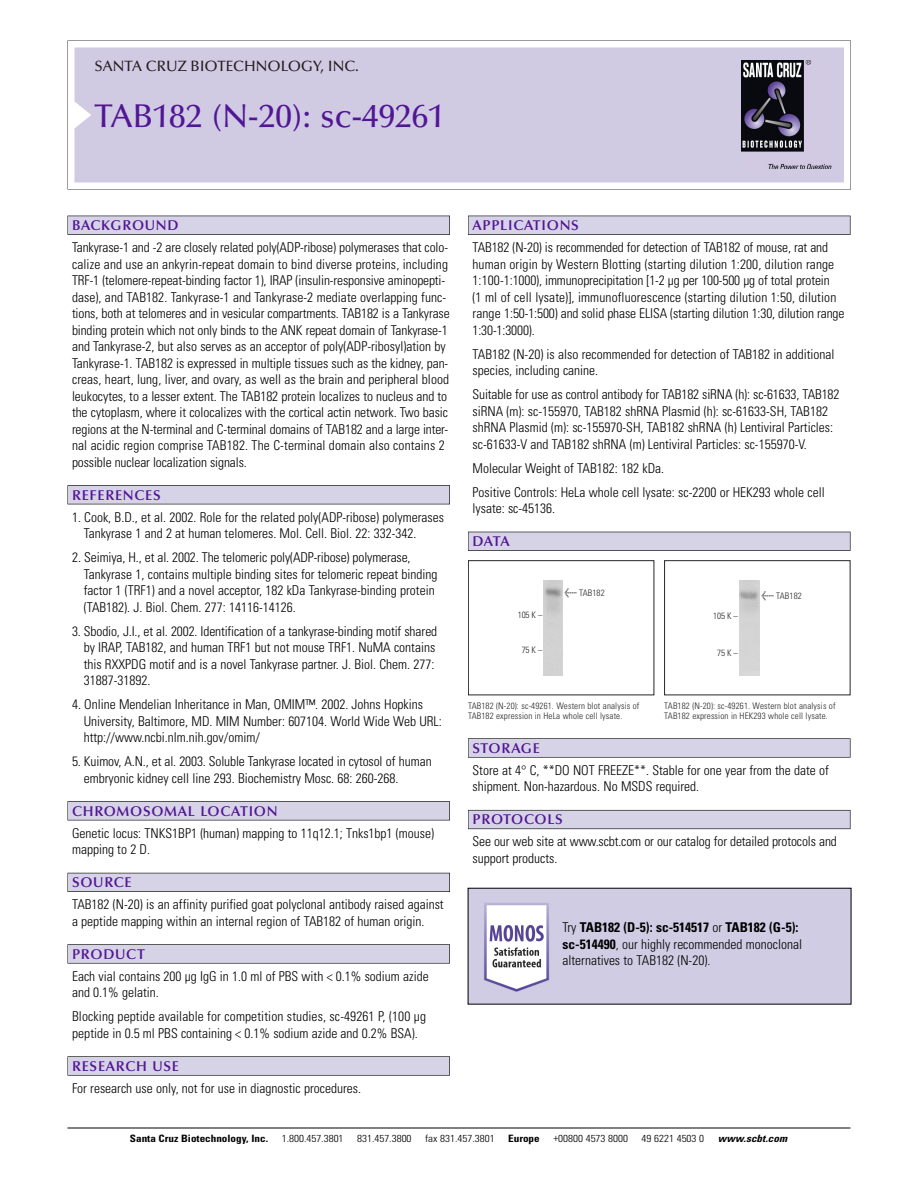
<style>
.page{position:relative;width:918px;height:1188px;background:#fff}
.page>*{position:absolute;margin:0;border:0;box-sizing:border-box;transform-origin:0 0}
.t1{font:500 33px "Optima";color:#511695}
.t2{font:500 15px "Optima";color:#231f20}
.t3{font:600 14.25px "Optima";letter-spacing:.05em;color:#511695}
.t4{font:300 condensed 13.5px/16.5px "Univers";color:#000}
.t5{font:300 condensed 10.2px "Univers";color:#000;scale:1.1 1}
.t6{font:700 condensed 10.2px "Univers";color:#000;scale:1.1 1}
.t7{font:italic 700 condensed 10.2px "Univers";letter-spacing:.005em;color:#000;scale:1.1 1}
.t8{font:9px/10.5px "Univers Condensed Light+NIUERV";letter-spacing:.015em;color:#272627}
.t9{font:9px/10.5px "Univers Condensed Light+KTMANK";letter-spacing:.015em;color:#272627}
.s1{font-family:"Meta Plus Book Roman+TISHNO";font-size:10.5px}
.s2{font-family:"Meta Plus Book Roman+OKFWLA";font-size:10.5px}
.s3{font-weight:700}
</style>
<div class="page">
<svg style="left:68px;top:40px;width:783px;height:149px"></svg>
<div style="left:74px;top:47px;width:770px;height:135px;background:#d1cae3"></div>
<img style="left:741px;top:60px;width:90px;height:108px">
<div style="left:68px;top:216px;width:382px;height:19px;background:#525155"></div>
<div style="left:68px;top:216px;width:381px;height:18px;background:#d7d3e7"></div>
<div style="left:68px;top:485px;width:382px;height:19px;background:#525155"></div>
<div style="left:68px;top:486px;width:381px;height:18px;background:#d7d3e7"></div>
<div style="left:68px;top:801px;width:382px;height:19px;background:#545357"></div>
<div style="left:68px;top:802px;width:381px;height:18px;background:#d7d3e7"></div>
<div style="left:68px;top:873px;width:382px;height:19px;background:#54535a"></div>
<div style="left:68px;top:873px;width:381px;height:18px;background:#d7d3e7"></div>
<svg style="left:68px;top:944px;width:382px;height:20px"></svg>
<div style="left:68px;top:945px;width:381px;height:18px;background:#d7d3e7"></div>
<div style="left:68px;top:1056px;width:382px;height:20px;background:#626263"></div>
<div style="left:68px;top:1057px;width:381px;height:18px;background:#d7d3e7"></div>
<div style="left:468px;top:216px;width:382px;height:19px;background:#525155"></div>
<div style="left:468px;top:216px;width:382px;height:18px;background:#d7d3e7"></div>
<div style="left:468px;top:532px;width:382px;height:19px;background:#515055"></div>
<div style="left:468px;top:532px;width:382px;height:18px;background:#d7d3e7"></div>
<div style="left:468px;top:738px;width:382px;height:20px;background:#666667"></div>
<div style="left:468px;top:739px;width:382px;height:18px;background:#d7d3e7"></div>
<div style="left:468px;top:810px;width:382px;height:19px;background:#66646d"></div>
<div style="left:468px;top:811px;width:382px;height:18px;background:#d7d3e7"></div>
<hr style="left:68px;top:1128px;width:782px;height:1px;background:#000">
<div style="left:468px;top:560px;width:186px;height:135px;border:1px solid #272627"></div>
<img style="left:544px;top:580px;width:18px;height:95px">
<div style="left:664px;top:560px;width:186px;height:135px;border:1px solid #272627"></div>
<img style="left:739px;top:580px;width:20px;height:95px">
<img style="left:470px;top:890px;width:379px;height:113px">
<p class="t2" style="left:94px;top:61px;width:266px">SANTA CRUZ BIOTECHNOLOGY, INC.</p>
<h1 class="t1" style="left:94px;top:103px;width:352px">TAB182 (N-20): sc-49261</h1>
<p class="t3" style="left:72px;top:219px;width:108px">BACKGROUND</p>
<p class="t4" style="left:72px;top:240px;width:379px">Tankyrase-1 and -2 are closely related poly(ADP-ribose) polymerases that colo&shy;calize and use an ankyrin-repeat domain to bind diverse proteins, including TRF-1 (telomere-repeat-binding factor 1), IRAP (insulin-responsive aminopepti&shy;dase), and TAB182. Tankyrase-1 and Tankyrase-2 mediate overlapping func&shy;tions, both at telomeres and in vesicular compartments. TAB182 is a Tankyrase binding protein which not only binds to the ANK repeat domain of Tankyrase-1 and Tankyrase-2, but also serves as an acceptor of poly(ADP-ribosyl)ation by Tankyrase-1. TAB182 is expressed in multiple tissues such as the kidney, pan&shy;creas, heart, lung, liver, and ovary, as well as the brain and peripheral blood leukocytes, to a lesser extent. The TAB182 protein localizes to nucleus and to the cytoplasm, where it colocalizes with the cortical actin network. Two basic regions at the N-terminal and C-terminal domains of TAB182 and a large inter&shy;nal acidic region comprise TAB182. The C-terminal domain also contains 2 possible nuclear localization signals.</p>
<p class="t3" style="left:72px;top:489px;width:90px">REFERENCES</p>
<p class="t4" style="left:84px;top:510px;width:362px;text-indent:-12px">1. Cook, B.D., et al. 2002. Role for the related poly(ADP-ribose) polymerases<br>Tankyrase 1 and 2 at human telomeres. Mol. Cell. Biol. 22: 332-342.</p>
<p class="t4" style="left:84px;top:550px;width:355px;text-indent:-12px">2. Seimiya, H., et al. 2002. The telomeric poly(ADP-ribose) polymerase, Tankyrase 1, contains multiple binding sites for telomeric repeat binding factor 1 (TRF1) and a novel acceptor, 182 kDa Tankyrase-binding protein (TAB182). J. Biol. Chem. 277: 14116-14126.</p>
<p class="t4" style="left:84px;top:624px;width:355px;text-indent:-12px">3. Sbodio, J.I., et al. 2002. Identification of a tankyrase-binding motif shared by IRAP, TAB182, and human TRF1 but not mouse TRF1. NuMA contains this RXXPDG motif and is a novel Tankyrase partner. J. Biol. Chem. 277:<br>31887-31892.</p>
<p class="t4" style="left:84px;top:697px;width:360px;text-indent:-12px">4. Online Mendelian Inheritance in Man, OMIM™. 2002. Johns Hopkins<br>University, Baltimore, MD. MIM Number: 607104. World Wide Web URL: http://www.ncbi.nlm.nih.gov/omim/</p>
<p class="t4" style="left:84px;top:754px;width:350px;text-indent:-12px">5. Kuimov, A.N., et al. 2003. Soluble Tankyrase located in cytosol of human embryonic kidney cell line 293. Biochemistry Mosc. 68: 260-268.</p>
<p class="t3" style="left:72px;top:805px;width:207px">CHROMOSOMAL LOCATION</p>
<p class="t4" style="left:72px;top:826px;width:364px">Genetic locus: TNKS1BP1 (human) mapping to 11q12.1; Tnks1bp1 (mouse) mapping to 2 D.</p>
<p class="t3" style="left:72px;top:877px;width:61px">SOURCE</p>
<p class="t4" style="left:72px;top:897px;width:373px">TAB182 (N-20) is an affinity purified goat polyclonal antibody raised against a peptide mapping within an internal region of TAB182 of human origin.</p>
<p class="t3" style="left:72px;top:948px;width:74px">PRODUCT</p>
<p class="t4" style="left:72px;top:969px;width:358px">Each vial contains 200 µg IgG in 1.0 ml of PBS with &lt; 0.1% sodium azide and 0.1% gelatin.</p>
<p class="t4" style="left:72px;top:1009px;width:356px">Blocking peptide available for competition studies, sc-49261 P, (100 µg peptide in 0.5 ml PBS containing &lt; 0.1% sodium azide and 0.2% BSA).</p>
<p class="t3" style="left:72px;top:1060px;width:109px">RESEARCH USE</p>
<p class="t4" style="left:72px;top:1081px;width:290px">For research use only, not for use in diagnostic procedures.</p>
<p class="t3" style="left:473px;top:219px;width:108px">APPLICATIONS</p>
<p class="t4" style="left:473px;top:240px;width:373px">TAB182 (N-20) is recommended for detection of TAB182 of mouse, rat and human origin by Western Blotting (starting dilution 1:200, dilution range 1:100-1:1000), immunoprecipitation [1-2 µg per 100-500 µg of total protein<br>(1 ml of cell lysate)], immunofluorescence (starting dilution 1:50, dilution range 1:50-1:500) and solid phase ELISA (starting dilution 1:30, dilution range 1:30-1:3000).</p>
<p class="t4" style="left:473px;top:347px;width:364px">TAB182 (N-20) is also recommended for detection of TAB182 in additional species, including canine.</p>
<p class="t4" style="left:473px;top:387px;width:368px">Suitable for use as control antibody for TAB182 siRNA (h): sc-61633, TAB182 siRNA (m): sc-155970, TAB182 shRNA Plasmid (h): sc-61633-SH, TAB182 shRNA Plasmid (m): sc-155970-SH, TAB182 shRNA (h) Lentiviral Particles: sc-61633-V and TAB182 shRNA (m) Lentiviral Particles: sc-155970-V.</p>
<p class="t4" style="left:473px;top:457px;width:354px;line-height:24px">Molecular Weight of TAB182: 182 kDa.<br>Positive Controls: HeLa whole cell lysate: sc-2200 or HEK293 whole cell</p>
<p class="t4" style="left:473px;top:501px;width:84px">lysate: sc-45136.</p>
<p class="t3" style="left:473px;top:536px;width:39px">DATA</p>
<p class="t9" style="left:564px;top:588px;width:42px"><span class="s1">&lt;</span> TAB182</p>
<p class="t8" style="left:761px;top:591px;width:42px"><span class="s2">&lt;</span> TAB182</p>
<p class="t9" style="left:518px;top:611px;width:26px">105 K –</p>
<p class="t9" style="left:522px;top:645px;width:22px">75K–</p>
<p class="t8" style="left:713px;top:611px;width:26px">105 K –</p>
<p class="t8" style="left:717px;top:648px;width:22px">75K–</p>
<p class="t9" style="left:468px;top:701px;width:173px">TAB182 (N-20): sc-49261. Western blot analysis of<br>TAB182 expression in HeLa whole cell lysate.</p>
<p class="t8" style="left:664px;top:701px;width:173px">TAB182 (N-20): sc-49261. Western blot analysis of<br>TAB182 expression in HEK293 whole cell lysate.</p>
<p class="t3" style="left:473px;top:742px;width:69px">STORAGE</p>
<p class="t4" style="left:473px;top:763px;width:358px">Store at 4° C, **DO NOT FREEZE**. Stable for one year from the date of shipment. Non-hazardous. No MSDS required.</p>
<p class="t3" style="left:473px;top:814px;width:92px">PROTOCOLS</p>
<p class="t4" style="left:473px;top:835px;width:366px">See our web site at www.scbt.com or our catalog for detailed protocols and support products.</p>
<p class="t4" style="left:563px;top:921px;width:241px">Try <span class="s3">TAB182 (D-5): sc-514517</span> or <span class="s3">TAB182 (G-5): sc-514490</span>, our highly recommended monoclonal alternatives to TAB182 (N-20).</p>
<p class="t6" style="left:130px;top:1135px;width:127px">Santa Cruz Biotechnology, Inc.</p>
<p class="t5" style="left:282px;top:1135px;width:58px">1.800.457.3801</p>
<p class="t5" style="left:357px;top:1135px;width:51px">831.457.3800</p>
<p class="t5" style="left:425px;top:1135px;width:65px">fax 831.457.3801</p>
<p class="t6" style="left:508px;top:1135px;width:30px">Europe</p>
<p class="t5" style="left:553px;top:1135px;width:69px">+00800 4573 8000</p>
<p class="t5" style="left:642px;top:1135px;width:58px">49 6221 4503 0</p>
<p class="t7" style="left:718px;top:1135px;width:64px">www.scbt.com</p>
</div>
